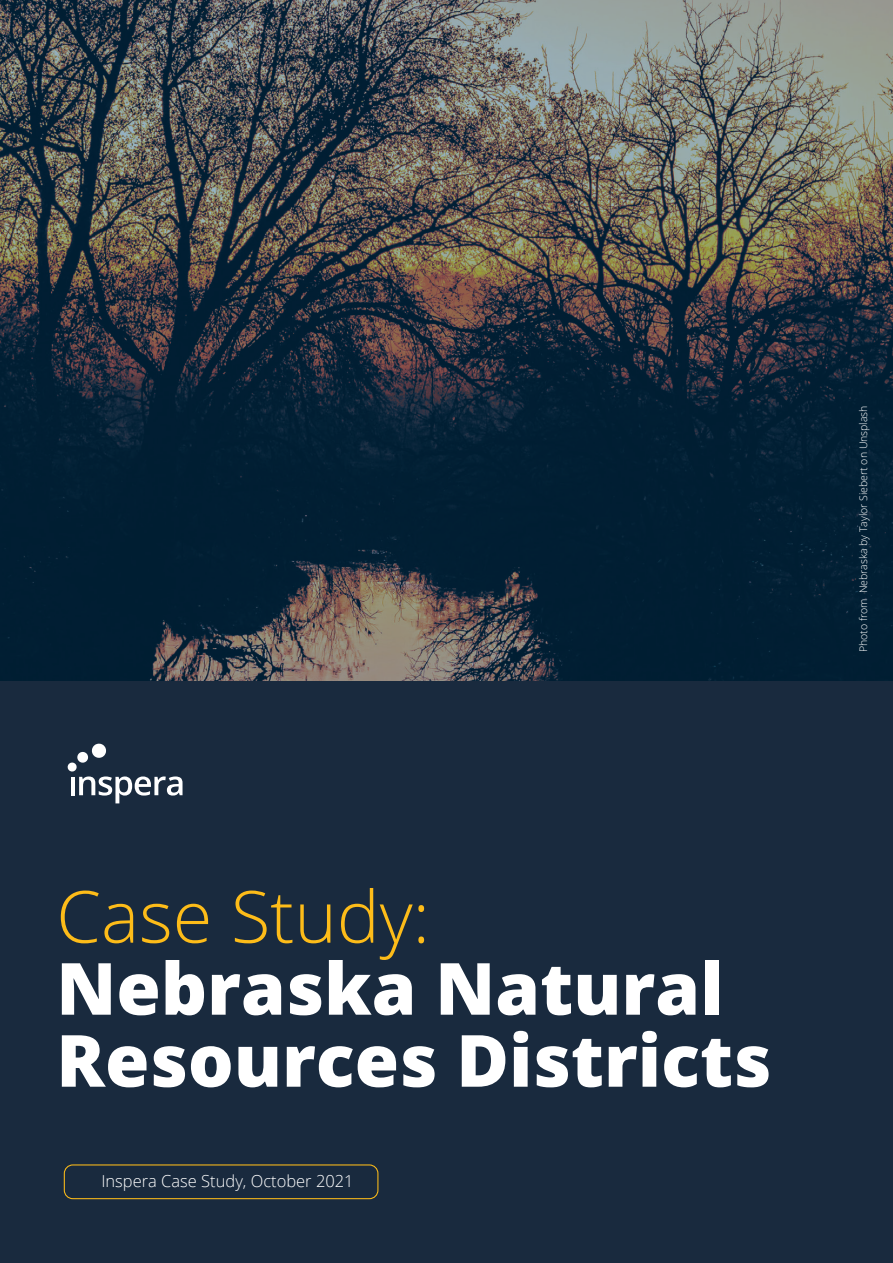
<style>
.page{position:relative;width:893px;height:1263px;background:#fff}
.page>*{position:absolute;margin:0;border:0;box-sizing:border-box;transform-origin:0 0}
.t1{font:800 72px/72px "Open Sans";color:#fff}
.t2{font:300 72px "Open Sans";color:#fdbc19}
.t3{font:300 16.5px "Open Sans";color:#fff}
.t4{font:300 10.5px "Open Sans";color:#fff}
</style>
<div class="page">
<img style="left:0;top:0;width:893px;height:681px">
<div style="left:0;top:681px;width:893px;height:582px;background:#192a3e"></div>
<svg style="left:68px;top:744px;width:115px;height:59px"></svg>
<div style="left:64px;top:1164px;width:314px;height:35px;border:1px solid #fdbc19;border-radius:9px"></div>
<p class="t4" style="left:856px;top:652px;width:248px;rotate:-90deg">Photo from Nebraska by Taylor Siebert on Unsplash</p>
<h1 class="t2" style="left:56px;top:867px;width:375px">Case Study:</h1>
<h1 class="t1" style="left:56px;top:949px;width:717px">Nebraska Natural<br>Resources Districts</h1>
<h2 class="t3" style="left:101px;top:1170px;width:254px">Inspera Case Study, October 2021</h2>
</div>
